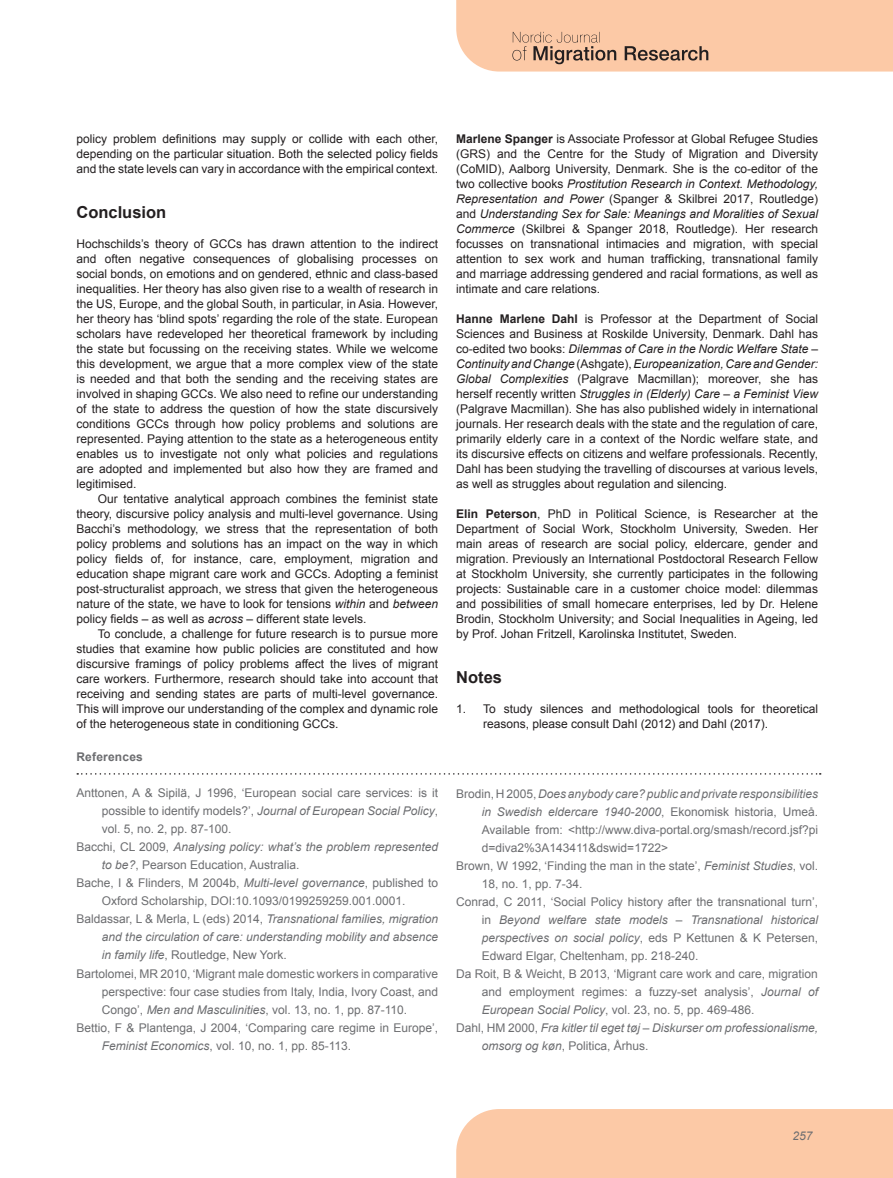
<style>
.page{position:relative;width:893px;height:1178px;background:#fff}
.page>*{position:absolute;margin:0;border:0;box-sizing:border-box;transform-origin:0 0}
.t1{font:700 16.5px "Arial";color:#231f20}
.t2{font:12px/15px "Arial";color:#231f20;text-align:justify}
.t3{font:12px "Arial";color:#6c6d70}
.t4{font:italic 12px "Arial";color:#6c6d70}
.t5{font:700 12px "Arial";letter-spacing:.015em;color:#6c6d70}
.s1{font-style:italic}
.s2{font-style:normal}
.s3{font-weight:700}
</style>
<div class="page">
<div style="left:456px;top:1109px;width:437px;height:69px;background:#fcc9a6"></div>
<svg style="left:456px;top:0;width:437px;height:72px;background:#f4c4a3"></svg>
<svg style="left:77px;top:773px;width:744px;height:2px"></svg>
<p class="t2" style="left:76px;top:131px;width:363px">policy problem definitions may supply or collide with each other, depending on the particular situation. Both the selected policy fields and the state levels can vary in accordance with the empirical context.</p>
<h1 class="t1" style="left:76px;top:201px;width:91px">Conclusion</h1>
<p class="t2" style="left:76px;top:236px;width:363px">Hochschilds’s theory of GCCs has drawn attention to the indirect and often negative consequences of globalising processes on social bonds, on emotions and on gendered, ethnic and class-based inequalities. Her theory has also given rise to a wealth of research in the US, Europe, and the global South, in particular, in Asia. However, her theory has ‘blind spots’ regarding the role of the state. European scholars have redeveloped her theoretical framework by including the state but focussing on the receiving states. While we welcome this development, we argue that a more complex view of the state is needed and that both the sending and the receiving states are involved in shaping GCCs. We also need to refine our understanding of the state to address the question of how the state discursively conditions GCCs through how policy problems and solutions are represented. Paying attention to the state as a heterogeneous entity enables us to investigate not only what policies and regulations are adopted and implemented but also how they are framed and legitimised.</p>
<p class="t2" style="left:76px;top:491px;width:363px;text-indent:21px">Our tentative analytical approach combines the feminist state theory, discursive policy analysis and multi-level governance. Using Bacchi’s methodology, we stress that the representation of both policy problems and solutions has an impact on the way in which policy fields of, for instance, care, employment, migration and education shape migrant care work and GCCs. Adopting a feminist post-structuralist approach, we stress that given the heterogeneous nature of the state, we have to look for tensions <span class="s1">within</span> and <span class="s1">between </span>policy fields – as well as <span class="s1">across</span> – different state levels.</p>
<p class="t2" style="left:76px;top:626px;width:363px;text-indent:21px">To conclude, a challenge for future research is to pursue more studies that examine how public policies are constituted and how discursive framings of policy problems affect the lives of migrant care workers. Furthermore, research should take into account that receiving and sending states are parts of multi-level governance.<br>This will improve our understanding of the complex and dynamic role of the heterogeneous state in conditioning GCCs.</p>
<p class="t5" style="left:76px;top:749px;width:68px">References</p>
<p class="t3" style="left:76px;top:785px;width:363px">Anttonen, A &amp; Sipilä, J 1996, ‘European social care services: is it</p>
<p class="t4" style="left:102px;top:803px;width:338px"><span class="s2">possible to identify models?’,</span> Journal of European Social Policy<span class="s2">,</span></p>
<p class="t3" style="left:102px;top:821px;width:131px">vol. 5, no. 2, pp. 87-100.</p>
<p class="t4" style="left:76px;top:839px;width:363px"><span class="s2">Bacchi, CL 2009,</span> Analysing policy: what’s the problem represented</p>
<p class="t3" style="left:102px;top:857px;width:199px"><span class="s1">to be?</span>, Pearson Education, Australia.</p>
<p class="t3" style="left:76px;top:875px;width:363px">Bache, I &amp; Flinders, M 2004b, <span class="s1">Multi-level governance</span>, published to</p>
<p class="t3" style="left:102px;top:893px;width:305px">Oxford Scholarship, DOI:10.1093/0199259259.001.0001.</p>
<p class="t4" style="left:76px;top:911px;width:363px"><span class="s2">Baldassar, L &amp; Merla, L (eds) 2014,</span> Transnational families, migration</p>
<p class="t4" style="left:102px;top:929px;width:338px">and the circulation of care: understanding mobility and absence</p>
<p class="t3" style="left:102px;top:947px;width:186px"><span class="s1">in family life</span>, Routledge, New York.</p>
<p class="t3" style="left:76px;top:965px;width:363px">Bartolomei, MR 2010, ‘Migrant male domestic workers in comparative</p>
<p class="t3" style="left:102px;top:983px;width:338px">perspective: four case studies from Italy, India, Ivory Coast, and</p>
<p class="t3" style="left:102px;top:1001px;width:307px">Congo’, <span class="s1">Men and Masculinities</span>, vol. 13, no. 1, pp. 87-110.</p>
<p class="t3" style="left:76px;top:1019px;width:363px">Bettio, F &amp; Plantenga, J 2004, ‘Comparing care regime in Europe’,</p>
<p class="t3" style="left:102px;top:1037px;width:251px"><span class="s1">Feminist Economics</span>, vol. 10, no. 1, pp. 85-113.</p>
<p class="t2" style="left:456px;top:131px;width:363px"><span class="s3">Marlene Spanger</span> is Associate Professor at Global Refugee Studies (GRS) and the Centre for the Study of Migration and Diversity (CoMID), Aalborg University, Denmark. She is the co-editor of the two collective books <span class="s1">Prostitution Research in Context. Methodology, Representation and Power</span> (Spanger &amp; Skilbrei 2017, Routledge) and <span class="s1">Understanding Sex for Sale: Meanings and Moralities of Sexual Commerce</span> (Skilbrei &amp; Spanger 2018, Routledge). Her research focusses on transnational intimacies and migration, with special attention to sex work and human trafficking, transnational family and marriage addressing gendered and racial formations, as well as intimate and care relations.</p>
<p class="t2" style="left:456px;top:311px;width:363px"><span class="s3">Hanne Marlene Dahl</span> is Professor at the Department of Social Sciences and Business at Roskilde University, Denmark. Dahl has co-edited two books: <span class="s1">Dilemmas of Care in the Nordic Welfare State – Continuity and Change</span> (Ashgate), <span class="s1">Europeanization, Care and Gender:<br>Global Complexities</span> (Palgrave Macmillan); moreover, she has herself recently written <span class="s1">Struggles in (Elderly) Care – a Feminist View </span>(Palgrave Macmillan). She has also published widely in international journals. Her research deals with the state and the regulation of care, primarily elderly care in a context of the Nordic welfare state, and its discursive effects on citizens and welfare professionals. Recently, Dahl has been studying the travelling of discourses at various levels, as well as struggles about regulation and silencing.</p>
<p class="t2" style="left:456px;top:506px;width:363px"><span class="s3">Elin Peterson</span>, PhD in Political Science, is Researcher at the Department of Social Work, Stockholm University, Sweden. Her main areas of research are social policy, eldercare, gender and migration. Previously an International Postdoctoral Research Fellow at Stockholm University, she currently participates in the following projects: Sustainable care in a customer choice model: dilemmas and possibilities of small homecare enterprises, led by Dr. Helene Brodin, Stockholm University; and Social Inequalities in Ageing, led by Prof. Johan Fritzell, Karolinska Institutet, Sweden.</p>
<h1 class="t1" style="left:456px;top:666px;width:47px">Notes</h1>
<p class="t2" style="left:483px;top:701px;width:336px;text-indent:-27px">1. To study silences and methodological tools for theoretical reasons, please consult Dahl (2012) and Dahl (2017).</p>
<p class="t4" style="left:456px;top:786px;width:363px"><span class="s2">Brodin, H 2005,</span> Does anybody care? public and private responsibilities</p>
<p class="t4" style="left:482px;top:804px;width:338px">in Swedish eldercare 1940-2000<span class="s2">, Ekonomisk historia, Umeå.</span></p>
<p class="t3" style="left:482px;top:821px;width:338px">Available from: &lt;http://www.diva-portal.org/smash/record.jsf?pi</p>
<p class="t3" style="left:482px;top:839px;width:188px">d=diva2%3A143411&amp;dswid=1722&gt;</p>
<p class="t3" style="left:456px;top:857px;width:363px">Brown, W 1992, ‘Finding the man in the state’, <span class="s1">Feminist Studies</span>, vol.</p>
<p class="t3" style="left:482px;top:875px;width:102px">18, no. 1, pp. 7-34.</p>
<p class="t3" style="left:456px;top:893px;width:363px">Conrad, C 2011, ‘Social Policy history after the transnational turn’,</p>
<p class="t4" style="left:482px;top:912px;width:338px"><span class="s2">in</span> Beyond welfare state models – Transnational historical</p>
<p class="t4" style="left:482px;top:930px;width:338px">perspectives on social policy<span class="s2">, eds P Kettunen &amp; K Petersen,</span></p>
<p class="t3" style="left:482px;top:947px;width:218px">Edward Elgar, Cheltenham, pp. 218-240.</p>
<p class="t3" style="left:456px;top:965px;width:363px">Da Roit, B &amp; Weicht, B 2013, ‘Migrant care work and care, migration</p>
<p class="t3" style="left:482px;top:983px;width:338px">and employment regimes: a fuzzy-set analysis’, <span class="s1">Journal of</span></p>
<p class="t3" style="left:482px;top:1001px;width:274px"><span class="s1">European Social Policy</span>, vol. 23, no. 5, pp. 469-486.</p>
<p class="t4" style="left:456px;top:1020px;width:363px"><span class="s2">Dahl, HM 2000,</span> Fra kitler til eget tøj – Diskurser om professionalisme,</p>
<p class="t3" style="left:482px;top:1037px;width:168px"><span class="s1">omsorg og køn</span>, Politica, Århus.</p>
<p class="t4" style="left:793px;top:1128px;width:22px">257</p>
</div>
